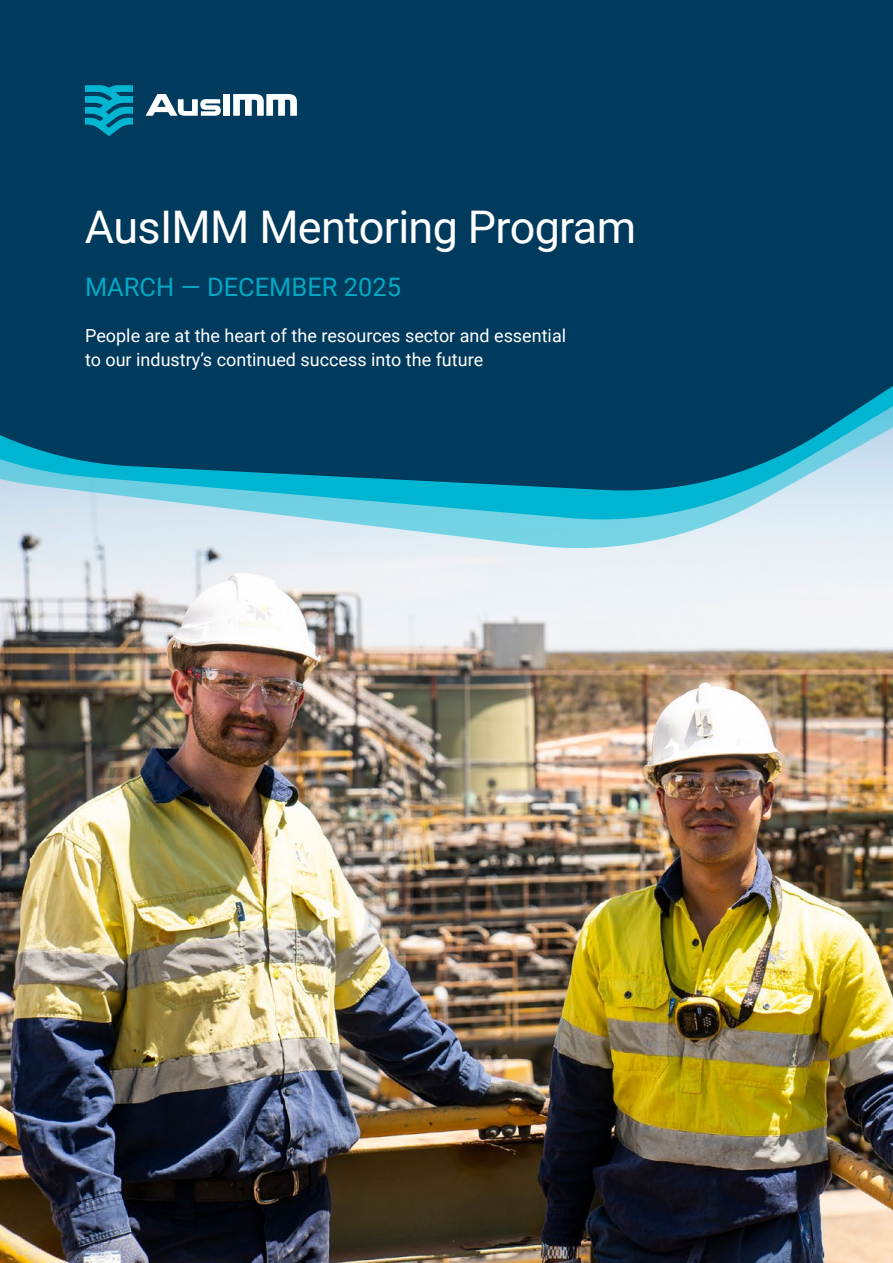
<style>
.page{position:relative;width:893px;height:1263px;background:#fff}
.page>*{position:absolute;margin:0;border:0;box-sizing:border-box;transform-origin:0 0}
.t1{font:45px "Roboto";letter-spacing:-.015em;color:#fff}
.t2{font:25.5px "Roboto";color:#00a9c5}
.t3{font:18px/24px "Roboto";color:#fff}
</style>
<div class="page">
<img style="left:0;top:555px;width:893px;height:708px">
<svg style="left:0;top:525px;width:893px;height:30px;background:#cde5ee"></svg>
<svg style="left:0;top:494px;width:893px;height:31px;background:#83d3e4"></svg>
<div style="left:0;top:0;width:893px;height:494px;background:#003a5d"></div>
<svg style="left:233px;top:94px;width:64px;height:22px"></svg>
<div style="left:223px;top:94px;width:7px;height:22px;background:#fff"></div>
<svg style="left:146px;top:94px;width:75px;height:22px"></svg>
<svg style="left:85px;top:85px;width:48px;height:51px;background:#0085a4"></svg>
<h1 class="t1" style="left:85px;top:195px;width:553px">AusIMM Mentoring Program</h1>
<h2 class="t2" style="left:85px;top:269px;width:318px">MARCH — DECEMBER 2025</h2>
<p class="t3" style="left:85px;top:322px;width:483px">People are at the heart of the resources sector and essential to our industry’s continued success into the future</p>
</div>
